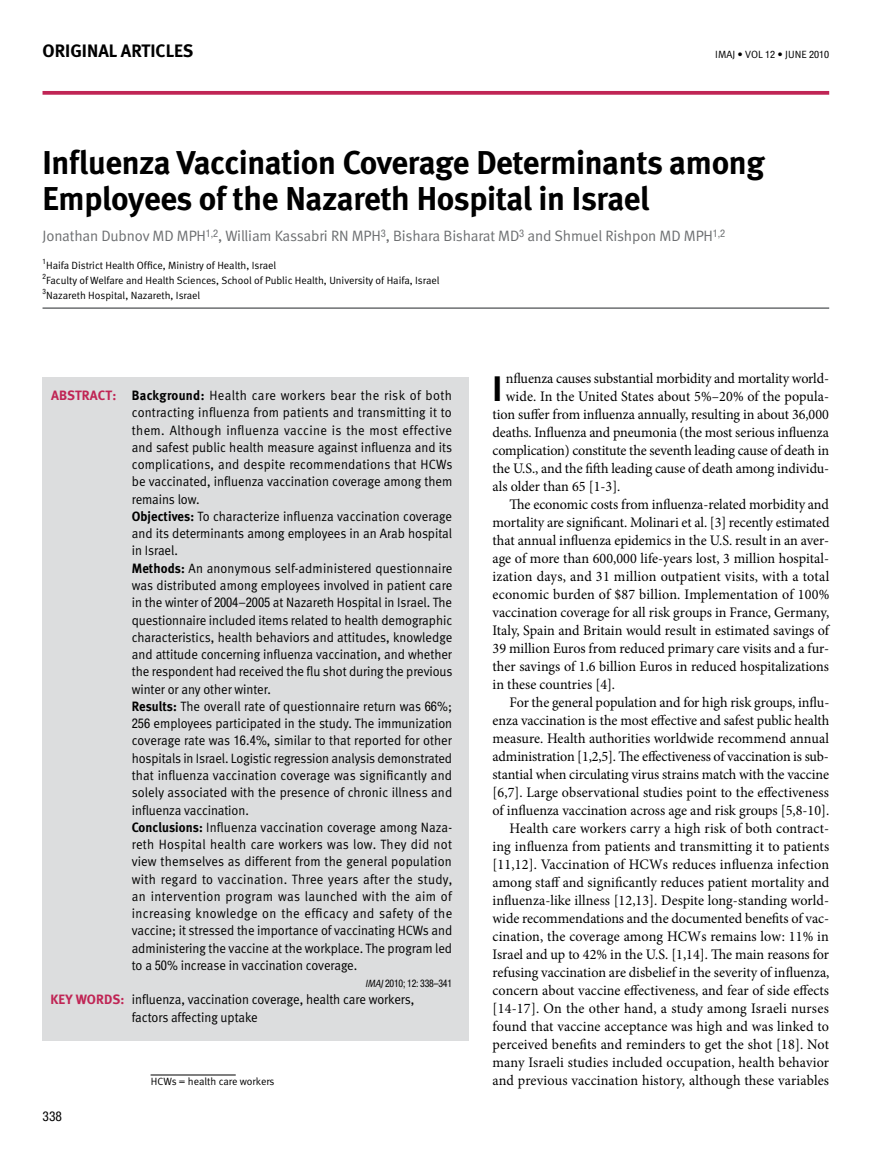
<style>
.page{position:relative;width:893px;height:1149px;background:#fff}
.page>*{position:absolute;margin:0;border:0;box-sizing:border-box;transform-origin:0 0}
.t1{font:700 35.4px "Meta";color:#000}
.t2{font:700 33px/36px "Meta";letter-spacing:-.01em;color:#000}
.t3{font:700 18px "Meta";color:#000}
.t4{font:15px "Meta Normal";letter-spacing:-.01em;color:#6d6f71}
.t5{font:14.55px/18px "Minion Pro";color:#000}
.t6{font:13.5px/17.2px "Meta Normal";color:#000;scale:.95 1}
.t7{font:13.5px "Meta Normal";letter-spacing:.02em;color:#000;scale:.95 1}
.t8{font:700 13.5px "Meta";letter-spacing:.01em;color:#c02555}
.t9{font:condensed 13.5px "Helvetica Neue";color:#000}
.t10{font:10.5px "Meta Normal";color:#000}
.t11{font:condensed 10.5px "Helvetica Neue";letter-spacing:-.02em;color:#000;scale:.93 1}
.t12{font:condensed 10.5px "Helvetica Neue";color:#6d6f71}
.t13{font:condensed 7.35px "Helvetica Neue";color:#000}
.s1{font-family:"Helvetica Neue";font-stretch:condensed;font-size:10.2px}
.s2{font-family:"Meta Normal";font-stretch:normal;font-size:15px}
.s3{font-family:"Meta";font-weight:700}
.s4{font-family:"Helvetica Neue";font-stretch:condensed}
.s5{font-family:"Meta Normal";font-style:italic;font-stretch:normal}
</style>
<div class="page">
<svg style="left:43px;top:91px;width:786px;height:4px;background:#c43460"></svg>
<div style="left:43px;top:376px;width:426px;height:664px;background:#dcddde"></div>
<hr style="left:43px;top:307px;width:786px;height:2px;background:#6d6f71">
<hr style="left:151px;top:1074px;width:85px;height:1px;background:#000">
<p class="t3" style="left:43px;top:40px;width:152px">Original Articles</p>
<p class="t10" style="left:715px;top:48px;width:115px">IMAJ • VOL <span class="s1">12</span> • june <span class="s1">2010</span></p>
<h2 class="t2" style="left:43px;top:144px;width:724px">Influenza Vaccination Coverage Determinants among<br>Employees of the Nazareth Hospital in Israel</h2>
<p class="t12" style="left:713px;top:227px;width:14px">1,2</p>
<p class="t12" style="left:206px;top:227px;width:18px">1,2<span class="s2">,</span></p>
<p class="t12" style="left:381px;top:227px;width:11px">3<span class="s2">,</span></p>
<p class="t12" style="left:519px;top:227px;width:7px">3</p>
<p class="t4" style="left:43px;top:227px;width:165px">Jonathan Dubnov MD MPH</p>
<p class="t13" style="left:43px;top:257px;width:5px">1</p>
<p class="t10" style="left:46px;top:259px;width:232px">Haifa District Health Office, Ministry of Health, Israel</p>
<p class="t13" style="left:43px;top:272px;width:5px">2</p>
<p class="t10" style="left:46px;top:274px;width:395px">Faculty of Welfare and Health Sciences, School of Public Health, University of Haifa, Israel</p>
<p class="t13" style="left:43px;top:287px;width:5px">3</p>
<p class="t10" style="left:46px;top:289px;width:156px">Nazareth Hospital, Nazareth, Israel</p>
<p class="t4" style="left:225px;top:227px;width:157px">William Kassabri RN MPH</p>
<p class="t4" style="left:393px;top:227px;width:128px">Bishara Bisharat MD</p>
<p class="t4" style="left:527px;top:227px;width:187px">and Shmuel Rishpon MD MPH</p>
<p class="t8" style="left:51px;top:387px;width:67px">Ab stract:</p>
<p class="t8" style="left:51px;top:991px;width:76px">Key words:</p>
<p class="t6" style="left:132px;top:386px;width:339px"><span class="s3">Background:</span> Health care workers bear the risk of both contracting influenza from patients and transmitting toit them. Although influenza vaccine is the most effective and safest public health measure against influenza and its complications, and despite recommendations that HCWs be vaccinated, influenza vaccination coverage among them remains low.<br><span class="s3">Objectives:</span> To characterize influenza vaccination coverage and its determinants among employees in an Arab hospital in Israel.<br><span class="s3">Methods:</span> An anonymous self-administered questionnaire was distributed among employees involved in patient care in the winter of <span class="s4">2004</span>–<span class="s4">2005</span> at Nazareth Hospital in Israel. The questionnaire included items related to health demographic characteristics, health behaviors and attitudes, knowledge and attitude concerning influenza vaccination, and whether the respondent had received the flu shot during the previous winter or any other winter.<br><span class="s3">Results:</span> The overall rate of questionnaire return was <span class="s4">66</span>%; <span class="s4">256</span> employees participated in the study. The immunization coverage rate was <span class="s4">16</span>.<span class="s4">4</span>%, similar to that reported for other hospitals in Israel. Logistic regression analysis demonstrated that influenza vaccination coverage was significantly and solely associated with the presence of chronic illness and influenza vaccination.</p>
<p class="t7" style="left:132px;top:836px;width:339px">reth Hospital health care workers was low. They did not</p>
<p class="t6" style="left:132px;top:818px;width:339px"><span class="s3">Conclusions:</span> Influenza vaccination coverage among Naza-</p>
<p class="t6" style="left:132px;top:852px;width:339px;text-align:justify">view themselves as different from the general population with regard to vaccination. Three years after the study, an intervention program was launched with the aim of increasing knowledge on the efficacy and safety of the vaccine; it stressed the importance of vaccinating HCWs and administering the vaccine at the workplace. The program led to a <span class="s4">50</span>% increase in vaccination coverage.</p>
<p class="t11" style="left:365px;top:976px;width:95px"><span class="s5">IMAJ</span>2010; 12: 338–341</p>
<p class="t6" style="left:132px;top:990px;width:299px">influenza, vaccination coverage, health care workers, factors affecting uptake</p>
<p class="t9" style="left:43px;top:1108px;width:21px">338</p>
<p class="t10" style="left:151px;top:1074px;width:125px">HCWs = health care workers</p>
<p class="t5" style="left:506px;top:369px;width:325px">nfluenza causes substantial morbidity and mortality world-</p>
<p class="t5" style="left:493px;top:423px;width:338px">deaths. Influenza and pneumonia (the most serious influenza complication) constitute the seventh leading cause of death in</p>
<p class="t5" style="left:493px;top:477px;width:129px">als older than 65 ]1-3 .[</p>
<h1 class="t1" style="left:493px;top:367px;width:7px">I</h1>
<p class="t5" style="left:493px;top:405px;width:338px">tion suffer from influenza annually, resulting in about 36,000</p>
<p class="t5" style="left:506px;top:387px;width:325px">wide In. the United States about 5%–20% of the popula-</p>
<p class="t5" style="left:493px;top:459px;width:338px">the US. ., and the fifth leading cause of death among individu-</p>
<p class="t5" style="left:493px;top:495px;width:338px;text-align:right">The economic costs from influenza-related morbidity and mortality are significant. Molinari et al 3[. ] recently estimated</p>
<p class="t5" style="left:493px;top:567px;width:338px">ization days, and 31 million outpatient visits, with a total</p>
<p class="t5" style="left:493px;top:531px;width:338px">that annual influenza epidemics in the U .S. result in an aver-</p>
<p class="t5" style="left:493px;top:549px;width:338px">age of more than 600,000 life-years lost 3, million hospital-</p>
<p class="t5" style="left:493px;top:585px;width:338px;text-align:justify">economic burden of $87 billion. Implementation of 100% vaccination coverage for all risk groups in France, Germany, Italy, Spain and Britain would result in estimated savings of</p>
<p class="t5" style="left:493px;top:657px;width:338px">ther savings of 1.6 billion Euros in reduced hospitalizations</p>
<p class="t5" style="left:493px;top:639px;width:338px">39 million Euros from reduced primary care visits and a fur-</p>
<p class="t5" style="left:493px;top:675px;width:124px">in these countries . [4]</p>
<p class="t5" style="left:493px;top:711px;width:338px">enza vaccination is the most effective and safest public health</p>
<p class="t5" style="left:510px;top:693px;width:321px">For the general population and for high risk groups, influ-</p>
<p class="t5" style="left:493px;top:729px;width:338px">measure. Health authorities worldwide recommend annual</p>
<p class="t5" style="left:493px;top:765px;width:338px">stantial when circulating virus strains match with the vaccine</p>
<p class="t5" style="left:493px;top:747px;width:338px">administration [1,2,5 .] The effectiveness of vaccination is sub-</p>
<p class="t5" style="left:493px;top:783px;width:338px">[6,7 .] Large observational studies point to the effectiveness of influenza vaccination across age and risk groups ]5,8-10 .[</p>
<p class="t5" style="left:493px;top:837px;width:338px">ing influenza from patients and transmitting toit patients</p>
<p class="t5" style="left:510px;top:819px;width:321px">Health care workers carry a high risk of both contract-</p>
<p class="t5" style="left:493px;top:855px;width:338px">[11,12 .] Vaccination of HCWs reduces influenza infection among staff and significantly reduces patient mortality and</p>
<p class="t5" style="left:493px;top:927px;width:338px">cination, the coverage among HCWs remains low: 11% in</p>
<p class="t5" style="left:493px;top:891px;width:338px">influenza-like illness [12,13 .] Despite long-standing world-</p>
<p class="t5" style="left:493px;top:945px;width:338px;text-align:justify">Israel and up to 42% in the U [.S. 1,14 .] The main reasons for refusing vaccination are disbelief in the severity of influenza, concern about vaccine effectiveness, and fear of side effects [14-17 .] On the other hand a, study among Israeli nurses found that vaccine acceptance was high and was linked to perceived benefits and reminders to get the shot [18 .] Not many Israeli studies included occupation, health behavior and previous vaccination history, although these variables</p>
<p class="t5" style="left:493px;top:909px;width:338px">wide recommendations and the documented benefits of vac-</p>
</div>
